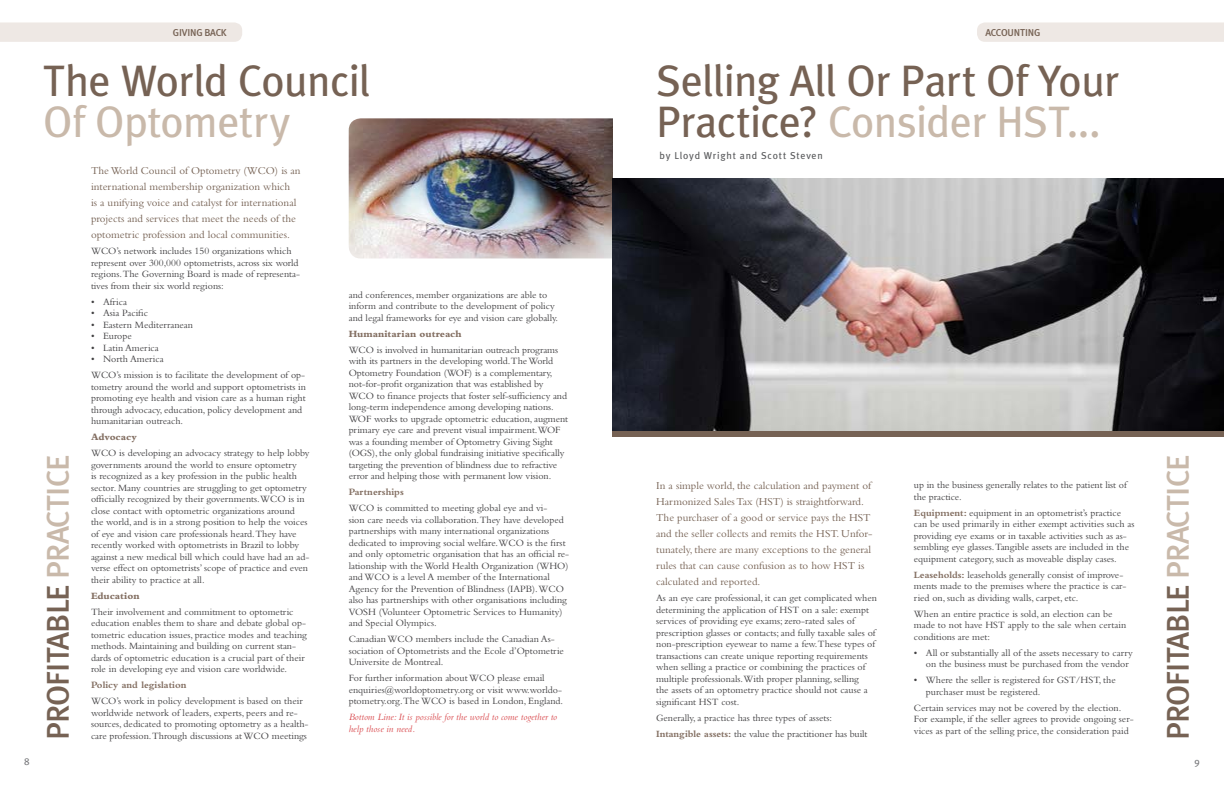
<style>
.page{position:relative;width:1224px;height:792px;background:#fff}
.page>*{position:absolute;margin:0;border:0;box-sizing:border-box;transform-origin:0 0}
.t1{font:44px/41px "Meta Plus";letter-spacing:-.015em;color:#766254}
.t2{font:44px "Meta Plus";letter-spacing:-.015em;color:#c9b9aa}
.t3{font:500 31.4px "Meta Plus";letter-spacing:-.025em;color:#766254}
.t4{font:11px/16px "Bembo";color:#766254}
.t5{font:10px/11.5px "Bembo";color:#414042}
.t6{font:italic 10px/11.5px "Bembo";color:#da4e52}
.t7{font:800 10px "Bembo";color:#836f62}
.t8{font:700 10px "Bembo";color:#836f62}
.t9{font:10px "Meta Plus";letter-spacing:.08em;color:#58595b}
.t10{font:500 10px "Meta Plus";letter-spacing:-.025em;color:#766254}
.t11{font:10px "Meta Plus";color:#77787b}
.s1{color:#c9b9aa}
.s2{font-weight:700;color:#836f62}
</style>
<div class="page">
<div style="left:0;top:22px;width:242px;height:20px;background:#eee8e4"></div>
<div style="left:977px;top:22px;width:247px;height:20px;background:#eee8e4"></div>
<img style="left:349px;top:118px;width:264px;height:140px">
<img style="left:613px;top:178px;width:611px;height:253px">
<div style="left:613px;top:431px;width:611px;height:6px;background:#766254"></div>
<p class="t10" style="left:173px;top:27px;width:55px">GIVING BACK</p>
<h1 class="t1" style="left:43px;top:60px;width:329px">The World Council</h1>
<h1 class="t2" style="left:43px;top:96px;width:249px">Of Optometry</h1>
<h2 class="t3" style="left:40px;top:740px;width:287px;rotate:-90deg">PROFITABLE <span class="s1">PRACTICE</span></h2>
<p class="t4" style="left:91px;top:162px;width:211px">The World Council of Optometry (WCO) is an international membership organization which<br>is a unifying voice and catalyst for international projects and services that meet the needs of the optometric profession and local communities.</p>
<p class="t5" style="left:91px;top:245px;width:211px">WCO’s network includes 150 organizations which represent over 300,000 optometrists, across six world regions.The Governing Board is made of representa&shy;tives from their six world regions:</p>
<p class="t5" style="left:91px;top:295px;width:38px">• Africa</p>
<p class="t5" style="left:91px;top:307px;width:59px">• Asia Pacific</p>
<p class="t5" style="left:91px;top:318px;width:104px">• Eastern Mediterranean</p>
<p class="t5" style="left:91px;top:330px;width:42px">• Europe</p>
<p class="t5" style="left:91px;top:341px;width:69px">• Latin America</p>
<p class="t5" style="left:91px;top:351px;width:216px;line-height:16px">• North America<br>WCO’s mission is to facilitate the development of op-</p>
<p class="t5" style="left:91px;top:380px;width:217px">tometry around the world and support optometrists in promoting eye health and vision care as a human right through advocacy, education, policy development and humanitarian outreach.</p>
<p class="t7" style="left:91px;top:431px;width:47px">Advocacy</p>
<p class="t5" style="left:91px;top:447px;width:220px">WCO is developing an advocacy strategy to help lobby governments around the world to ensure optometry<br>is recognized as a key profession in the public health sector. Many countries are struggling to get optometry officially recognized by their governments.WCO is in close contact with optometric organizations around the world, and is in a strong position to help the voices of eye and vision care professionals heard.They have recently worked with optometrists in Brazil to lobby against a new medical bill which could have had an ad&shy;verse effect on optometrists’ scope of practice and even their ability to practice at all.</p>
<p class="t7" style="left:91px;top:590px;width:50px">Education</p>
<p class="t5" style="left:91px;top:605px;width:217px">Their involvement and commitment to optometric education enables them to share and debate global op&shy;tometric education issues, practice modes and teaching methods. Maintaining and building on current stan&shy;dards of optometric education is a crucial part of their role in developing eye and vision care worldwide.</p>
<p class="t8" style="left:91px;top:679px;width:97px">Policy and legislation</p>
<p class="t5" style="left:91px;top:695px;width:219px">WCO’s work in policy development is based on their worldwide network of leaders, experts, peers and re&shy;sources, dedicated to promoting optometry as a health&shy;care profession.Through discussions at WCO meetings</p>
<p class="t5" style="left:349px;top:289px;width:211px">and conferences, member organizations are able to inform and contribute to the development of policy and legal frameworks for eye and vision care globally.</p>
<p class="t7" style="left:349px;top:328px;width:114px">Humanitarian outreach</p>
<p class="t5" style="left:349px;top:344px;width:221px">WCO is involved in humanitarian outreach programs with its partners in the developing world.The World Optometry Foundation (WOF) is a complementary, not-for-profit organization that was established by WCO to finance projects that foster self-sufficiency and long-term independence among developing nations.<br>WOF works to upgrade optometric education, augment primary eye care and prevent visual impairment.WOF was a founding member of Optometry Giving Sight (OGS), the only global fundraising initiative specifically targeting the prevention of blindness due to refractive error and helping those with permanent low vision.</p>
<p class="t8" style="left:349px;top:486px;width:57px">Partnerships</p>
<p class="t5" style="left:349px;top:502px;width:222px">WCO is committed to meeting global eye and vi-<br>sion care needs via collaboration.They have developed partnerships with many international organizations dedicated to improving social welfare.WCO is the first and only optometric organisation that has an official re&shy;lationship with the World Health Organization (WHO) and WCO is a level A member of the International Agency for the Prevention of Blindness (IAPB).WCO also has partnerships with other organisations including VOSH (Volunteer Optometric Services to Humanity) and Special Olympics.</p>
<p class="t5" style="left:349px;top:633px;width:217px">Canadian WCO members include the Canadian As&shy;sociation of Optometrists and the Ecole d’Optometrie<br>Universite de Montreal.</p>
<p class="t5" style="left:349px;top:672px;width:216px">For further information about WCO please email enquiries@worldoptometry.org or visit www.worldo&shy;ptometry.org.The WCO is based in London, England.</p>
<p class="t6" style="left:349px;top:711px;width:210px">Bottom Line: It is possible for the world to come together to help those in need.</p>
<p class="t10" style="left:986px;top:27px;width:56px">ACCOUNTING</p>
<h1 class="t1" style="left:656px;top:60px;width:464px">Selling All Or Part Of Your<br>Practice? <span class="s1">Consider HST...</span></h1>
<p class="t9" style="left:660px;top:149px;width:165px">by Lloyd Wright and Scott Steven</p>
<p class="t4" style="left:656px;top:478px;width:218px">In a simple world, the calculation and payment of Harmonized Sales Tax (HST) is straightforward.<br>The purchaser of a good or service pays the HST and the seller collects and remits the HST. Unfor&shy;tunately, there are many exceptions to the general rules that can cause confusion as to how HST is calculated and reported.</p>
<p class="t5" style="left:656px;top:592px;width:222px">As an eye care professional, it can get complicated when determining the application of HST on a sale: exempt services of providing eye exams; zero-rated sales of prescription glasses or contacts; and fully taxable sales of non-prescription eyewear to name a few.These types of transactions can create unique reporting requirements when selling a practice or combining the practices of multiple professionals.With proper planning, selling<br>the assets of an optometry practice should not cause a significant HST cost.</p>
<p class="t5" style="left:656px;top:709px;width:213px;line-height:16px">Generally, a practice has three types of assets:<br><span class="s2">Intangible assets:</span> the value the practitioner has built</p>
<p class="t5" style="left:914px;top:479px;width:214px">up in the business generally relates to the patient list of the practice.</p>
<p class="t5" style="left:914px;top:507px;width:222px"><span class="s2">Equipment:</span> equipment in an optometrist’s practice can be used primarily in either exempt activities such as providing eye exams or in taxable activities such as as&shy;sembling eye glasses.Tangible assets are included in the equipment category, such as moveable display cases.</p>
<p class="t5" style="left:914px;top:569px;width:214px"><span class="s2">Leaseholds:</span> leaseholds generally consist of improve&shy;ments made to the premises where the practice is car&shy;ried on, such as dividing walls, carpet, etc.</p>
<p class="t5" style="left:914px;top:608px;width:214px">When an entire practice is sold, an election can be made to not have HST apply to the sale when certain conditions are met:</p>
<p class="t5" style="left:926px;top:647px;width:208px;text-indent:-12px">• All or substantially all of the assets necessary to carry on the business must be purchased from the vendor</p>
<p class="t5" style="left:926px;top:674px;width:191px;text-indent:-12px">• Where the seller is registered for GST/HST, the purchaser must be registered.</p>
<p class="t5" style="left:914px;top:702px;width:221px">Certain services may not be covered by the election.<br>For example, if the seller agrees to provide ongoing ser&shy;vices as part of the selling price, the consideration paid</p>
<h2 class="t3" style="left:1160px;top:740px;width:287px;rotate:-90deg">PROFITABLE <span class="s1">PRACTICE</span></h2>
<p class="t11" style="left:24px;top:755px;width:7px">8</p>
<p class="t11" style="left:1194px;top:755px;width:7px">9</p>
</div>
